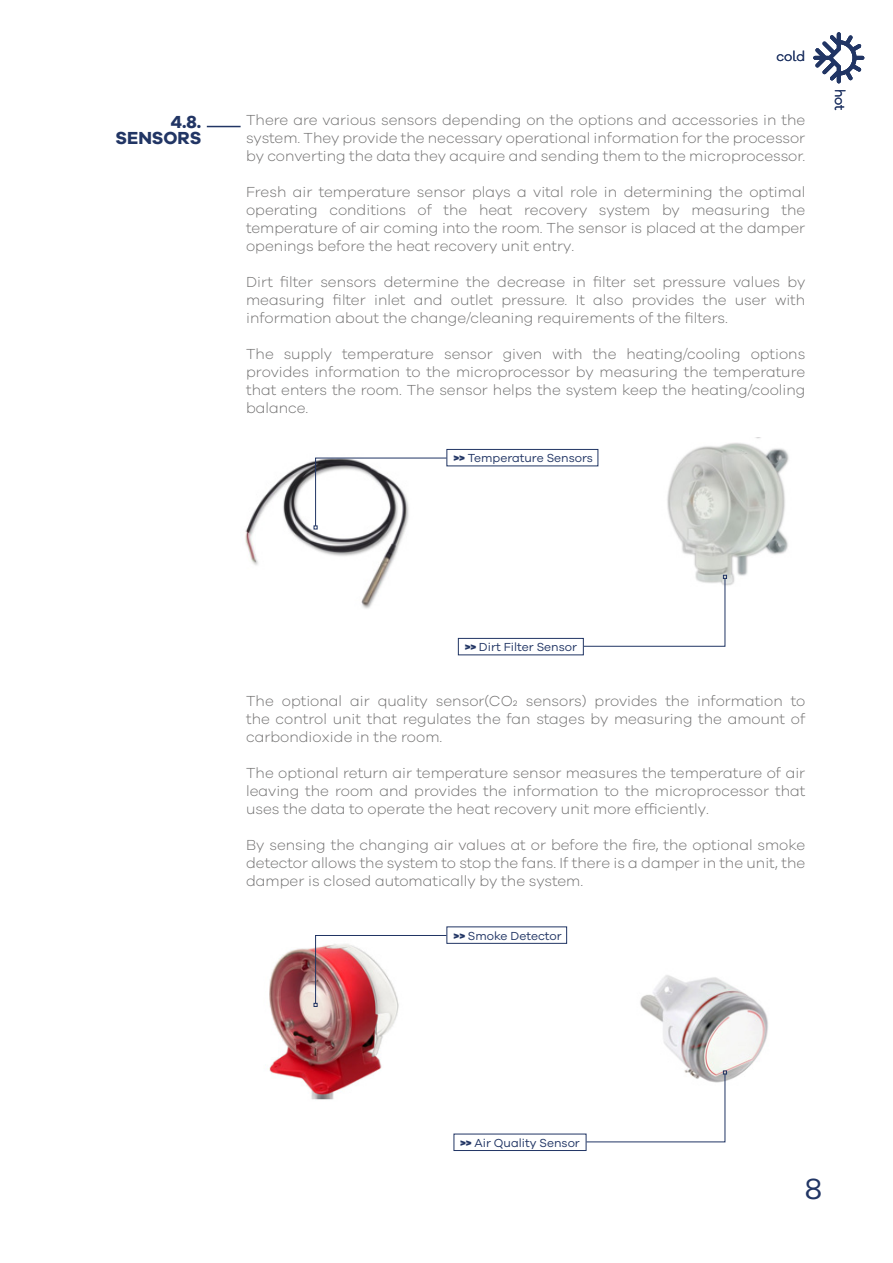
<style>
.page{position:relative;width:893px;height:1263px;background:#fff}
.page>*{position:absolute;margin:0;border:0;box-sizing:border-box;transform-origin:0 0}
.t1{font:30px "Galano Grotesque Alt";color:#213564}
.t2{font:700 18px/16.5px "Galano Grotesque";color:#213564;text-align:right}
.t3{font:300 15px/18px "Galano Grotesque";color:#706f6f;text-align:justify}
.t4{font:13.5px "Galano Grotesque Alt";color:#213564}
.t5{font:12px "Galano Grotesque";color:#213564}
.s1{font-weight:800}
</style>
<div class="page">
<img style="left:269px;top:948px;width:130px;height:152px">
<img style="left:640px;top:975px;width:128px;height:106px">
<img style="left:245px;top:461px;width:160px;height:148px">
<img style="left:667px;top:438px;width:122px;height:148px">
<svg style="left:813px;top:32px;width:51px;height:51px"></svg>
<hr style="left:207px;top:126px;width:34px;height:1px;background:#213564">
<div style="left:446px;top:449px;width:152px;height:17px;border:1px solid #213564"></div>
<div style="left:446px;top:926px;width:121px;height:18px;border:1px solid #213564"></div>
<div style="left:458px;top:638px;width:126px;height:17px;border:1px solid #213564"></div>
<svg style="left:314px;top:457px;width:133px;height:72px"></svg>
<svg style="left:314px;top:935px;width:133px;height:72px"></svg>
<svg style="left:583px;top:575px;width:144px;height:72px"></svg>
<div style="left:454px;top:1134px;width:132px;height:17px;border:1px solid #213564"></div>
<svg style="left:586px;top:1070px;width:141px;height:73px"></svg>
<p class="t2" style="left:115px;top:113px;width:87px">4.8.<br>SENSORS</p>
<p class="t4" style="left:776px;top:48px;width:30px">cold</p>
<p class="t3" style="left:246px;top:111px;width:561px">There are various sensors depending on the options and accessories in the system. They provide the necessary operational information for the processor by converting the data they acquire and sending them to the microprocessor.</p>
<p class="t3" style="left:246px;top:183px;width:561px">Fresh air temperature sensor plays a vital role in determining the optimal operating conditions of the heat recovery system by measuring the temperature of air coming into the room. The sensor is placed at the damper openings before the heat recovery unit entry.</p>
<p class="t3" style="left:246px;top:273px;width:561px">Dirt filter sensors determine the decrease in filter set pressure values by measuring filter inlet and outlet pressure. It also provides the user with information about the change/cleaning requirements of the filters.</p>
<p class="t3" style="left:246px;top:345px;width:561px">The supply temperature sensor given with the heating/cooling options provides information to the microprocessor by measuring the temperature that enters the room. The sensor helps the system keep the heating/cooling balance.</p>
<p class="t5" style="left:453px;top:451px;width:141px"><span class="s1">&gt;&gt;</span> Temperature Sensors</p>
<p class="t4" style="left:848px;top:89px;width:23px;rotate:90deg">hot</p>
<p class="t5" style="left:465px;top:640px;width:114px"><span class="s1">&gt;&gt;</span> Dirt Filter Sensor</p>
<p class="t3" style="left:246px;top:691px;width:561px">The optional air quality sensor(CO2 sensors) provides the information to the control unit that regulates the fan stages by measuring the amount of carbondioxide in the room.</p>
<p class="t3" style="left:246px;top:763px;width:561px">The optional return air temperature sensor measures the temperature of air leaving the room and provides the information to the microprocessor that uses the data to operate the heat recovery unit more efficiently.</p>
<p class="t3" style="left:246px;top:835px;width:561px">By sensing the changing air values at or before the fire, the optional smoke detector allows the system to stop the fans. If there is a damper in the unit, the damper is closed automatically by the system.</p>
<p class="t5" style="left:454px;top:929px;width:110px"><span class="s1">&gt;&gt;</span> Smoke Detector</p>
<p class="t5" style="left:460px;top:1136px;width:121px"><span class="s1">&gt;&gt;</span> Air Quality Sensor</p>
<h1 class="t1" style="left:805px;top:1169px;width:19px">8</h1>
</div>
